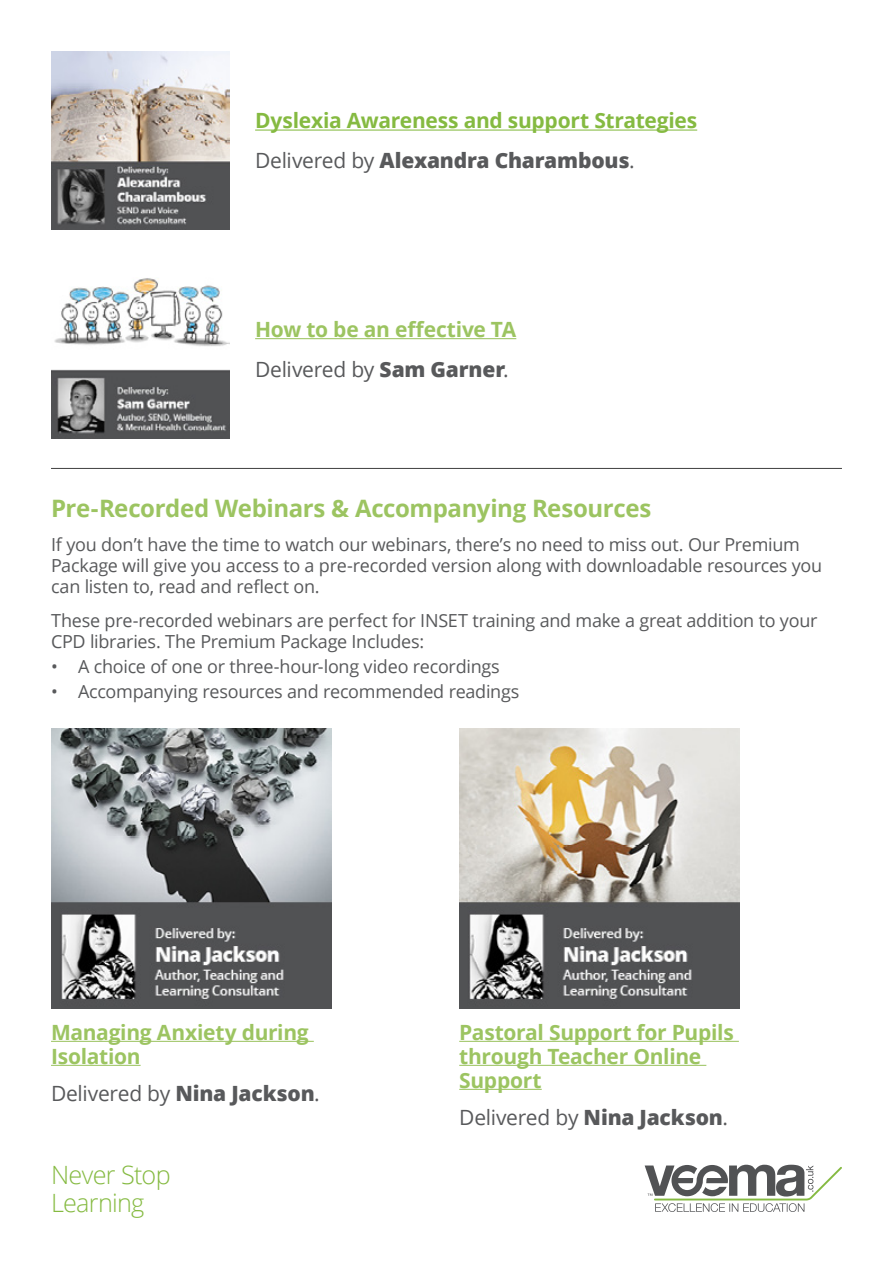
<style>
.page{position:relative;width:893px;height:1263px;background:#fff}
.page>*{position:absolute;margin:0;border:0;box-sizing:border-box;transform-origin:0 0}
.t1{font:300 25.2px/28px "Open Sans";letter-spacing:-.03em;color:#85ba41}
.t2{font:700 24px "Open Sans";letter-spacing:-.015em;color:#9cc461}
.t3{font:700 21px/24px "Open Sans";letter-spacing:-.015em;color:#9cc461}
.t4{font:700 21px/39.8px "Open Sans";letter-spacing:-.015em;color:#85ba41}
.t5{font:21px "Open Sans";letter-spacing:-.015em;color:#58595b}
.t6{font:18px/21px "Open Sans";letter-spacing:-.015em;color:#58595b}
.s1{font-weight:400;color:#58595b}
.s2{font-weight:800;color:#58595b}
.s3{font-weight:800}
</style>
<div class="page">
<svg style="left:645px;top:1165px;width:197px;height:47px"></svg>
<img style="left:51px;top:51px;width:179px;height:179px">
<img style="left:51px;top:278px;width:179px;height:160px">
<hr style="left:255px;top:130px;width:442px;height:1px;background:#85ba41">
<hr style="left:255px;top:338px;width:261px;height:1px;background:#9cc461">
<hr style="left:51px;top:468px;width:791px;height:1px;background:#3f3f3f">
<hr style="left:459px;top:1041px;width:280px;height:1px;background:#9cc461">
<hr style="left:459px;top:1065px;width:247px;height:1px;background:#9cc461">
<hr style="left:459px;top:1089px;width:83px;height:1px;background:#9cc461">
<hr style="left:51px;top:1041px;width:263px;height:1px;background:#9cc461">
<hr style="left:51px;top:1065px;width:90px;height:1px;background:#9cc461">
<img style="left:459px;top:728px;width:281px;height:281px">
<img style="left:51px;top:728px;width:281px;height:281px">
<p class="t4" style="left:255px;top:100px;width:444px">Dyslexia Awareness and support Strategies<br><span class="s1">Delivered by</span> <span class="s2">Alexandra Charambous</span><span class="s1">.</span></p>
<p class="t3" style="left:255px;top:309px;width:263px;line-height:39.8px">How to be an effective TA<br><span class="s1">Delivered by</span> <span class="s2">Sam Garner</span><span class="s1">.</span></p>
<h2 class="t2" style="left:51px;top:491px;width:602px">Pre-Recorded Webinars &amp; Accompanying Resources</h2>
<p class="t6" style="left:51px;top:533px;width:773px">If you don’t have the time to watch our webinars, there’s no need to miss out. Our Premium<br>Package will give you access to a pre-recorded version along with downloadable resources you can listen to, read and reflect on.</p>
<p class="t6" style="left:51px;top:609px;width:768px">These pre-recorded webinars are perfect for INSET training and make a great addition to your<br>CPD libraries. The Premium Package Includes:</p>
<p class="t6" style="left:51px;top:655px;width:450px">• A choice of one or three-hour-long video recordings</p>
<p class="t6" style="left:51px;top:680px;width:470px">• Accompanying resources and recommended readings</p>
<p class="t3" style="left:51px;top:1019px;width:259px">Managing Anxiety during<br>Isolation</p>
<p class="t5" style="left:51px;top:1078px;width:270px">Delivered by <span class="s3">Nina Jackson</span>.</p>
<h1 class="t1" style="left:51px;top:1160px;width:121px">Never Stop<br>Learning</h1>
<p class="t3" style="left:459px;top:1019px;width:276px">Pastoral Support for Pupils through Teacher Online<br>Support</p>
<p class="t5" style="left:459px;top:1102px;width:270px">Delivered by <span class="s3">Nina Jackson</span>.</p>
</div>
